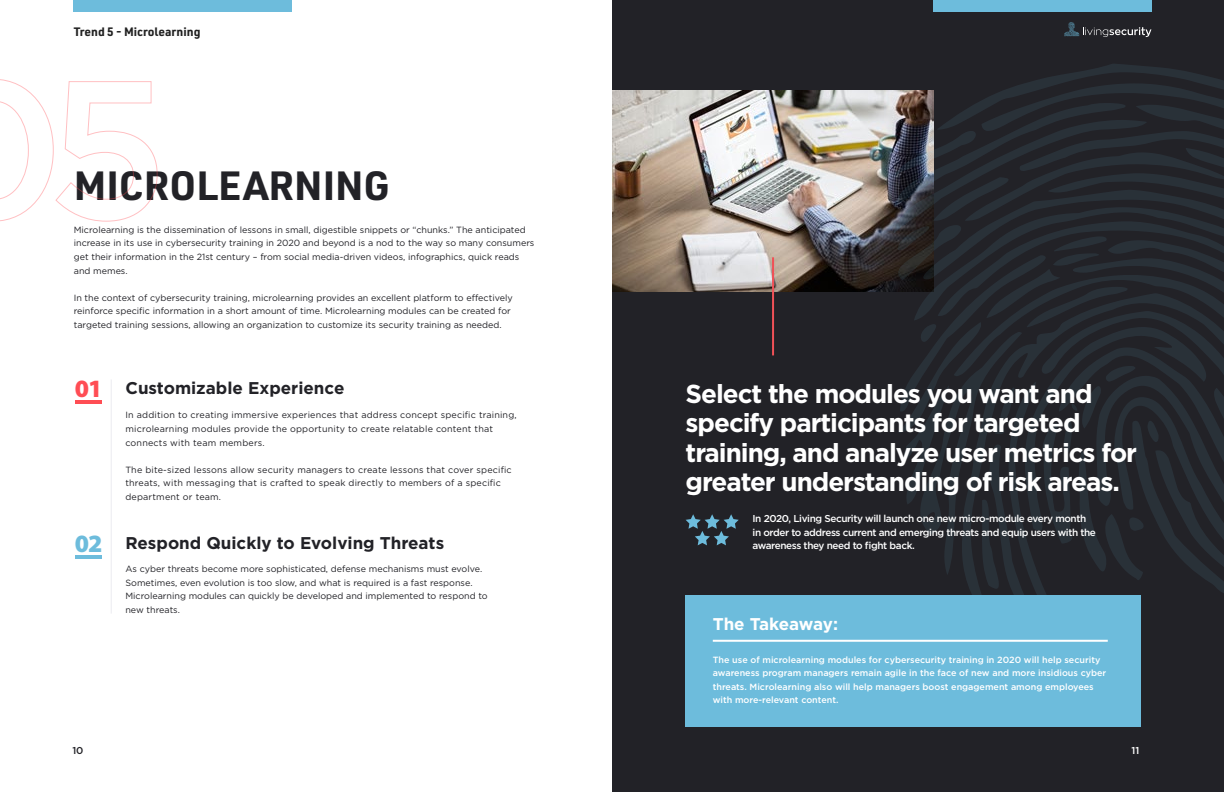
<style>
.page{position:relative;width:1224px;height:792px;background:#fff}
.page>*{position:absolute;margin:0;border:0;box-sizing:border-box;transform-origin:0 0}
.t1{font:700 40px "URWDIN";color:#222227}
.t2{font:700 26px/29.6px "Gotham";letter-spacing:-.04em;color:#fff}
.t3{font:900 25px "Myriad Pro";color:#ff4d54}
.t4{font:900 25px "Myriad Pro";color:#6dbcdc}
.t5{font:700 17px "Gotham";color:#222227}
.t6{font:700 17px "Gotham";letter-spacing:-.02em;color:#fff}
.t7{font:700 12px "URWDIN";color:#212121}
.t8{font:500 10px/13.6px "Gotham";letter-spacing:-.04em;color:#fff}
.t9{font:500 10px "Gotham";color:#222227}
.t10{font:9px/13.6px "Gotham";color:#222227}
.t11{font:9px/13.6px "Gotham";letter-spacing:.02em;color:#222227}
.t12{font:500 9px/13.6px "Gotham";color:#fff}
</style>
<div class="page">
<div style="left:612px;top:0;width:612px;height:792px;background:#222227"></div>
<div style="left:74px;top:0;width:218px;height:11px;background:#6dbcdc"></div>
<div style="left:933px;top:0;width:218px;height:11px;background:#6dbcdc"></div>
<svg style="left:1064px;top:22px;width:87px;height:15px"></svg>
<div style="left:686px;top:595px;width:455px;height:131px;background:#6dbcdc"></div>
<hr style="left:713px;top:640px;width:395px;height:2px;background:#fff">
<hr style="left:75px;top:400px;width:27px;height:3px;background:#ff4d54">
<hr style="left:75px;top:555px;width:27px;height:4px;background:#6dbcdc">
<hr style="left:111px;top:379px;width:1px;height:235px;background:#ebebf0">
<img style="left:612px;top:91px;width:282px;height:201px">
<hr style="left:772px;top:257px;width:2px;height:98px;background:#f05157">
<svg style="left:894px;top:64px;width:330px;height:531px"></svg>
<svg style="left:686px;top:514px;width:53px;height:31px"></svg>
<svg style="left:0;top:79px;width:158px;height:143px"></svg>
<h3 class="t7" style="left:74px;top:23px;width:128px">Trend 5 - Microlearning</h3>
<h1 class="t1" style="left:74px;top:158px;width:318px">MICROLEARNING</h1>
<p class="t10" style="left:74px;top:223px;width:462px">Microlearning is the dissemination of lessons in small, digestible snippets or “chunks.” The anticipated increase in its use in cybersecurity training in 2020 and beyond is a nod to the way so many consumers get their information in the 21st century – from social media-driven videos, infographics, quick reads and memes.</p>
<p class="t10" style="left:74px;top:291px;width:440px">In the context of cybersecurity training, microlearning provides an excellent platform to effectively reinforce specific information in a short amount of time. Microlearning modules can be created for targeted training sessions, allowing an organization to customize its security training as needed.</p>
<h3 class="t3" style="left:75px;top:372px;width:29px">01</h3>
<h3 class="t4" style="left:75px;top:527px;width:29px">02</h3>
<h3 class="t5" style="left:125px;top:377px;width:220px">Customizable Experience</h3>
<p class="t11" style="left:125px;top:408px;width:393px">In addition to creating immersive experiences that address concept specific training, microlearning modules provide the opportunity to create relatable content that connects with team members.</p>
<p class="t11" style="left:125px;top:463px;width:388px">The bite-sized lessons allow security managers to create lessons that cover specific threats, with messaging that is crafted to speak directly to members of a specific department or team.</p>
<h3 class="t5" style="left:125px;top:532px;width:320px">Respond Quickly to Evolving Threats</h3>
<p class="t10" style="left:125px;top:562px;width:364px">As cyber threats become more sophisticated, defense mechanisms must evolve.<br>Sometimes, even evolution is too slow, and what is required is a fast response.<br>Microlearning modules can quickly be developed and implemented to respond to new threats.</p>
<h2 class="t2" style="left:686px;top:378px;width:453px">Select the modules you want and specify participants for targeted training, and analyze user metrics for greater understanding of risk areas.</h2>
<p class="t8" style="left:753px;top:512px;width:345px">In 2020, Living Security will launch one new micro-module every month in order to address current and emerging threats and equip users with the awareness they need to fight back.</p>
<h3 class="t6" style="left:713px;top:612px;width:127px">The Takeaway:</h3>
<p class="t12" style="left:713px;top:653px;width:395px">The use of microlearning modules for cybersecurity training in 2020 will help security awareness program managers remain agile in the face of new and more insidious cyber threats. Microlearning also will help managers boost engagement among employees with more-relevant content.</p>
<p class="t9" style="left:72px;top:744px;width:13px">10</p>
<p class="t8" style="left:1132px;top:744px;width:9px">11</p>
</div>
